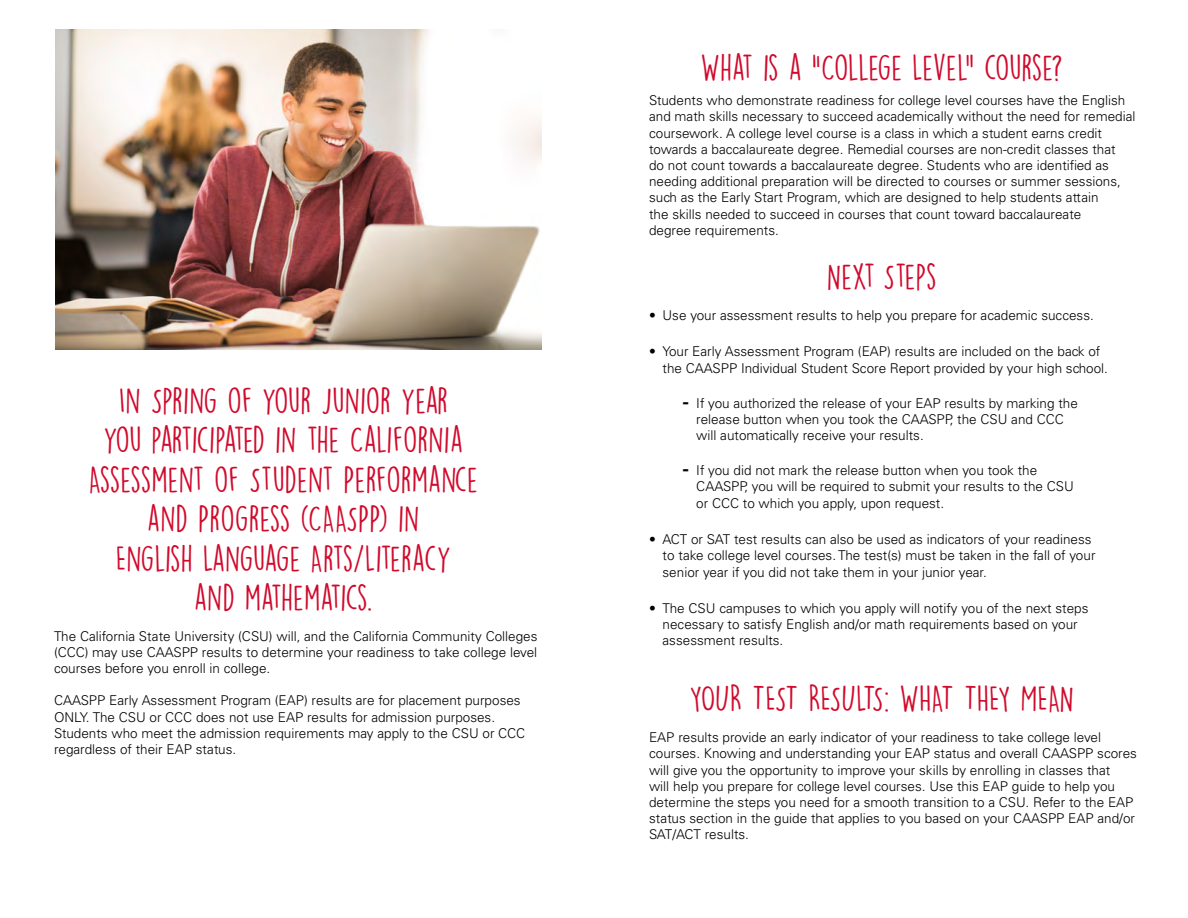
<style>
.page{position:relative;width:1188px;height:918px;background:#fff}
.page>*{position:absolute;margin:0;border:0;box-sizing:border-box;transform-origin:0 0}
.t1{font:33px/39.3px "DK Lemon Yellow Sun";color:#d00a2c;text-align:center}
.t2{font:33px "DK Lemon Yellow Sun";letter-spacing:-.025em;color:#d00a2c}
.t3{font:300 13.5px/16.2px "Univers LT Std";color:#000}
.s1{font-weight:900;font-size:18px}
</style>
<div class="page">
<img style="left:55px;top:29px;width:486px;height:321px">
<p class="t1" style="left:89px;top:380px;width:391px">IN SPRING OF YOUR JUNIOR YEAR<br>YOU PARTICIPATED IN THE CALIFORNIA<br>ASSESSMENT OF STUDENT PERFORMANCE<br>AND PROGRESS (CAASPP) IN<br>ENGLISH LANGUAGE ARTS/LITERACY<br>AND MATHEMATICS.</p>
<p class="t3" style="left:54px;top:628px;width:485px;text-align:justify">The California State University (CSU) will, and the California Community Colleges (CCC) may use CAASPP results to determine your readiness to take college level courses before you enroll in college.</p>
<p class="t3" style="left:54px;top:693px;width:473px">CAASPP Early Assessment Program (EAP) results are for placement purposes ONLY. The CSU or CCC does not use EAP results for admission purposes.<br>Students who meet the admission requirements may apply to the CSU or CCC regardless of their EAP status.</p>
<p class="t2" style="left:701px;top:47px;width:364px">WHAT IS A “COLLEGE LEVEL” COURSE?</p>
<p class="t3" style="left:649px;top:92px;width:488px">Students who demonstrate readiness for college level courses have the English and math skills necessary to succeed academically without the need for remedial coursework. A college level course is a class in which a student earns credit towards a baccalaureate degree. Remedial courses are non-credit classes that<br>do not count towards a baccalaureate degree. Students who are identified as needing additional preparation will be directed to courses or summer sessions, such as the Early Start Program, which are designed to help students attain</p>
<p class="t3" style="left:649px;top:206px;width:434px">the skills needed to succeed in courses that count toward baccalaureate</p>
<p class="t3" style="left:649px;top:222px;width:131px">degree requirements.</p>
<p class="t1" style="left:827px;top:257px;width:112px">NEXT STEPS</p>
<p class="t3" style="left:649px;top:307px;width:446px">• Use your assessment results to help you prepare for academic success.</p>
<p class="t3" style="left:663px;top:344px;width:447px;text-indent:-14px">• Your Early Assessment Program (EAP) results are included on the back of the CAASPP Individual Student Score Report provided by your high school.</p>
<p class="t3" style="left:696px;top:395px;width:383px;text-indent:-14px"><span class="s1">-</span> If you authorized the release of your EAP results by marking the release button when you took the CAASPP, the CSU and CCC will automatically receive your results.</p>
<p class="t3" style="left:696px;top:462px;width:379px;text-indent:-14px"><span class="s1">-</span> If you did not mark the release button when you took the<br>CAASPP, you will be required to submit your results to the CSU or CCC to which you apply, upon request.</p>
<p class="t3" style="left:663px;top:531px;width:434px;text-indent:-14px">• ACT or SAT test results can also be used as indicators of your readiness to take college level courses. The test(s) must be taken in the fall of your senior year if you did not take them in your junior year.</p>
<p class="t3" style="left:663px;top:600px;width:427px;text-indent:-14px">• The CSU campuses to which you apply will notify you of the next steps necessary to satisfy English and/or math requirements based on your assessment results.</p>
<p class="t2" style="left:690px;top:678px;width:386px">YOUR TEST RESULTS: WHAT THEY MEAN</p>
<p class="t3" style="left:649px;top:729px;width:489px">EAP results provide an early indicator of your readiness to take college level courses. Knowing and understanding your EAP status and overall CAASPP scores will give you the opportunity to improve your skills by enrolling in classes that<br>will help you prepare for college level courses. Use this EAP guide to help you determine the steps you need for a smooth transition to a CSU. Refer to the EAP status section in the guide that applies to you based on your CAASPP EAP and/or SAT/ACT results.</p>
</div>
